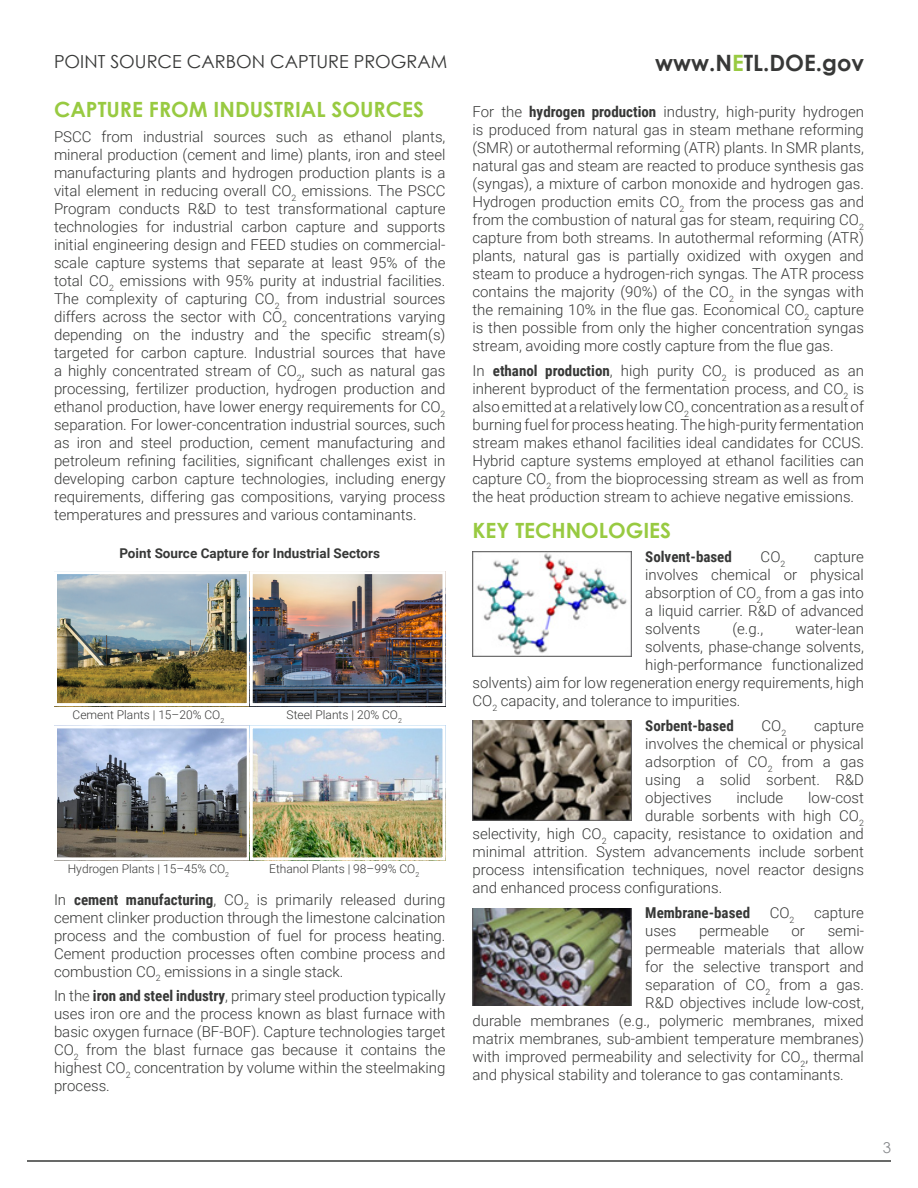
<style>
.page{position:relative;width:918px;height:1188px;background:#fff}
.page>*{position:absolute;margin:0;border:0;box-sizing:border-box;transform-origin:0 0}
.t1{font:700 22.5px "Century Gothic";color:#373837}
.Subheader_Bold{font:700 21px "Century Gothic";color:#98ca41}
.t2{font:18px "Century Gothic";color:#373837}
.Body_Text{font:300 15px/18px "Roboto";color:#373837;text-align:justify}
.Body_Text-2{font:700 15px "Roboto Condensed";color:#373837}
.t3{font:15px "Century Gothic";color:#8a8c8f}
.Captions{font:700 13.5px "Roboto";color:#373837}
.Captions-2{font:300 12px "Roboto";color:#373837}
.s1{color:#98ca41}
.s2{font-family:"Roboto Condensed";font-weight:700}
</style>
<div class="page">
<hr style="left:27px;top:1160px;width:864px;height:2px;background:#373837">
<img style="left:58px;top:575px;width:188px;height:127px">
<div style="left:54px;top:571px;width:196px;height:135px;border:3px solid #fff"></div>
<img style="left:58px;top:729px;width:188px;height:127px">
<div style="left:54px;top:725px;width:196px;height:135px;border:3px solid #fff"></div>
<img style="left:254px;top:575px;width:188px;height:127px">
<div style="left:250px;top:571px;width:196px;height:135px;border:3px solid #fff"></div>
<img style="left:254px;top:729px;width:188px;height:127px">
<div style="left:250px;top:725px;width:196px;height:135px;border:3px solid #fff"></div>
<img style="left:472px;top:551px;width:160px;height:106px">
<img style="left:472px;top:908px;width:160px;height:98px">
<img style="left:472px;top:721px;width:160px;height:100px">
<p class="t2" style="left:54px;top:48px;width:395px">POINT SOURCE CARBON CAPTURE PROGRAM</p>
<h1 class="t1" style="left:655px;top:46px;width:210px">www.N<span class="s1">E</span>TL.DOE.gov</h1>
<p class="Subheader_Bold" style="left:54px;top:93px;width:372px">CAPTURE FROM INDUSTRIAL SOURCES</p>
<p class="Body_Text" style="left:54px;top:127px;width:393px">PSCC from industrial sources such as ethanol plants, mineral production (cement and lime) plants, iron and steel manufacturing plants and hydrogen production plants is a vital element in reducing overall CO<sub>2</sub> emissions. The PSCC Program conducts R&amp;D to test transformational capture technologies for industrial carbon capture and supports initial engineering design and FEED studies on commercial&shy;scale capture systems that separate at least 95% of the total CO<sub>2</sub> emissions with 95% purity at industrial facilities.<br>The complexity of capturing CO<sub>2</sub> from industrial sources differs across the sector with CO<sub>2</sub> concentrations varying depending on the industry and the specific stream(s) targeted for carbon capture. Industrial sources that have a highly concentrated stream of CO<sub>2</sub>, such as natural gas processing, fertilizer production, hydrogen production and ethanol production, have lower energy requirements for CO<sub>2 </sub>separation. For lower-concentration industrial sources, such as iron and steel production, cement manufacturing and petroleum refining facilities, significant challenges exist in developing carbon capture technologies, including energy requirements, differing gas compositions, varying process temperatures and pressures and various contaminants.</p>
<p class="Captions" style="left:119px;top:543px;width:262px">Point Source Capture for Industrial Sectors</p>
<p class="Captions-2" style="left:73px;top:706px;width:153px">Cement Plants | 15–20% CO<sub>2</sub></p>
<p class="Captions-2" style="left:287px;top:706px;width:117px">Steel Plants | 20% CO<sub>2</sub></p>
<p class="Captions-2" style="left:68px;top:860px;width:163px">Hydrogen Plants | 15–45% CO<sub>2</sub></p>
<p class="Captions-2" style="left:269px;top:860px;width:152px">Ethanol Plants | 98–99% CO<sub>2</sub></p>
<p class="Body_Text" style="left:54px;top:890px;width:393px">In <span class="s2">cement manufacturing</span>, CO<sub>2</sub> is primarily released during cement clinker production through the limestone calcination process and the combustion of fuel for process heating.<br>Cement production processes often combine process and combustion CO<sub>2</sub> emissions in a single stack.</p>
<p class="Body_Text" style="left:54px;top:986px;width:393px">In the <span class="s2">iron and steel industry</span>, primary steel production typically uses iron ore and the process known as blast furnace with basic oxygen furnace (BF-BOF). Capture technologies target CO<sub>2</sub> from the blast furnace gas because it contains the highest CO<sub>2</sub> concentration by volume within the steelmaking process.</p>
<p class="Body_Text" style="left:472px;top:102px;width:393px">For the <span class="s2">hydrogen production</span> industry, high-purity hydrogen is produced from natural gas in steam methane reforming (SMR) or autothermal reforming (ATR) plants. In SMR plants, natural gas and steam are reacted to produce synthesis gas (syngas), a mixture of carbon monoxide and hydrogen gas.<br>Hydrogen production emits CO<sub>2</sub> from the process gas and from the combustion of natural gas for steam, requiring CO<sub>2 </sub>capture from both streams. In autothermal reforming (ATR) plants, natural gas is partially oxidized with oxygen and steam to produce a hydrogen-rich syngas. The ATR process contains the majority (90%) of the CO<sub>2</sub> in the syngas with the remaining 10% in the flue gas. Economical CO<sub>2</sub> capture is then possible from only the higher concentration syngas stream, avoiding more costly capture from the flue gas.</p>
<p class="Body_Text" style="left:472px;top:361px;width:393px">In <span class="s2">ethanol production</span>, high purity CO<sub>2</sub> is produced as an inherent byproduct of the fermentation process, and CO<sub>2</sub> is also emitted at a relatively low CO<sub>2</sub> concentration as a result of burning fuel for process heating. The high-purity fermentation stream makes ethanol facilities ideal candidates for CCUS.<br>Hybrid capture systems employed at ethanol facilities can capture CO<sub>2</sub> from the bioprocessing stream as well as from the heat production stream to achieve negative emissions.</p>
<p class="Subheader_Bold" style="left:472px;top:514px;width:200px">KEY TECHNOLOGIES</p>
<p class="Body_Text-2" style="left:645px;top:547px;width:88px">Solvent-based</p>
<p class="Body_Text" style="left:761px;top:548px;width:26px">CO<sub>2</sub></p>
<p class="Body_Text" style="left:645px;top:548px;width:220px;text-indent:169px">capture involves chemical or physical absorption of CO<sub>2</sub> from a gas into a liquid carrier. R&amp;D of advanced solvents</p>
<p class="Body_Text" style="left:732px;top:620px;width:32px">(e.g.,</p>
<p class="Body_Text" style="left:795px;top:620px;width:70px">water-lean</p>
<p class="Body_Text" style="left:645px;top:638px;width:220px">solvents, phase-change solvents,</p>
<p class="Body_Text" style="left:645px;top:656px;width:220px">high-performance functionalized</p>
<p class="Body_Text" style="left:472px;top:674px;width:393px">solvents) aim for low regeneration energy requirements, high</p>
<p class="Body_Text" style="left:472px;top:692px;width:270px">CO<sub>2</sub> capacity, and tolerance to impurities.</p>
<p class="Body_Text-2" style="left:645px;top:715px;width:90px">Sorbent-based</p>
<p class="Body_Text" style="left:762px;top:716px;width:26px">CO<sub>2</sub></p>
<p class="Body_Text" style="left:645px;top:716px;width:220px;text-indent:169px">capture involves the chemical or physical adsorption of CO<sub>2</sub> from a gas using a solid sorbent. R&amp;D objectives</p>
<p class="Body_Text" style="left:736px;top:788px;width:49px">include</p>
<p class="Body_Text" style="left:808px;top:788px;width:57px">low-cost</p>
<p class="Body_Text" style="left:645px;top:806px;width:220px">durable sorbents with high CO<sub>2</sub></p>
<p class="Body_Text" style="left:472px;top:824px;width:393px">selectivity, high CO<sub>2</sub> capacity, resistance to oxidation and</p>
<p class="Body_Text" style="left:472px;top:842px;width:393px">minimal attrition. System advancements include sorbent</p>
<p class="Body_Text" style="left:472px;top:860px;width:393px">process intensification techniques, novel reactor designs</p>
<p class="Body_Text" style="left:472px;top:878px;width:251px">and enhanced process configurations.</p>
<p class="Body_Text-2" style="left:645px;top:902px;width:106px">Membrane-based</p>
<p class="Body_Text" style="left:770px;top:903px;width:26px">CO<sub>2</sub></p>
<p class="Body_Text" style="left:814px;top:903px;width:51px">capture</p>
<p class="Body_Text" style="left:645px;top:921px;width:33px">uses</p>
<p class="Body_Text" style="left:699px;top:921px;width:71px">permeable</p>
<p class="Body_Text" style="left:792px;top:921px;width:15px">or</p>
<p class="Body_Text" style="left:828px;top:921px;width:38px">semi-</p>
<p class="Body_Text" style="left:645px;top:939px;width:220px">permeable materials that allow</p>
<p class="Body_Text" style="left:645px;top:957px;width:220px">for the selective transport and</p>
<p class="Body_Text" style="left:645px;top:975px;width:220px">separation of CO<sub>2</sub> from a gas.</p>
<p class="Body_Text" style="left:645px;top:993px;width:220px">R&amp;D objectives include low-cost,</p>
<p class="Body_Text" style="left:472px;top:1011px;width:393px">durable membranes (e.g., polymeric membranes, mixed</p>
<p class="Body_Text" style="left:472px;top:1029px;width:393px">matrix membranes, sub-ambient temperature membranes)</p>
<p class="Body_Text" style="left:472px;top:1047px;width:393px">with improved permeability and selectivity for CO<sub>2</sub>, thermal</p>
<p class="Body_Text" style="left:472px;top:1065px;width:373px">and physical stability and tolerance to gas contaminants.</p>
<p class="t3" style="left:883px;top:1137px;width:10px">3</p>
</div>
